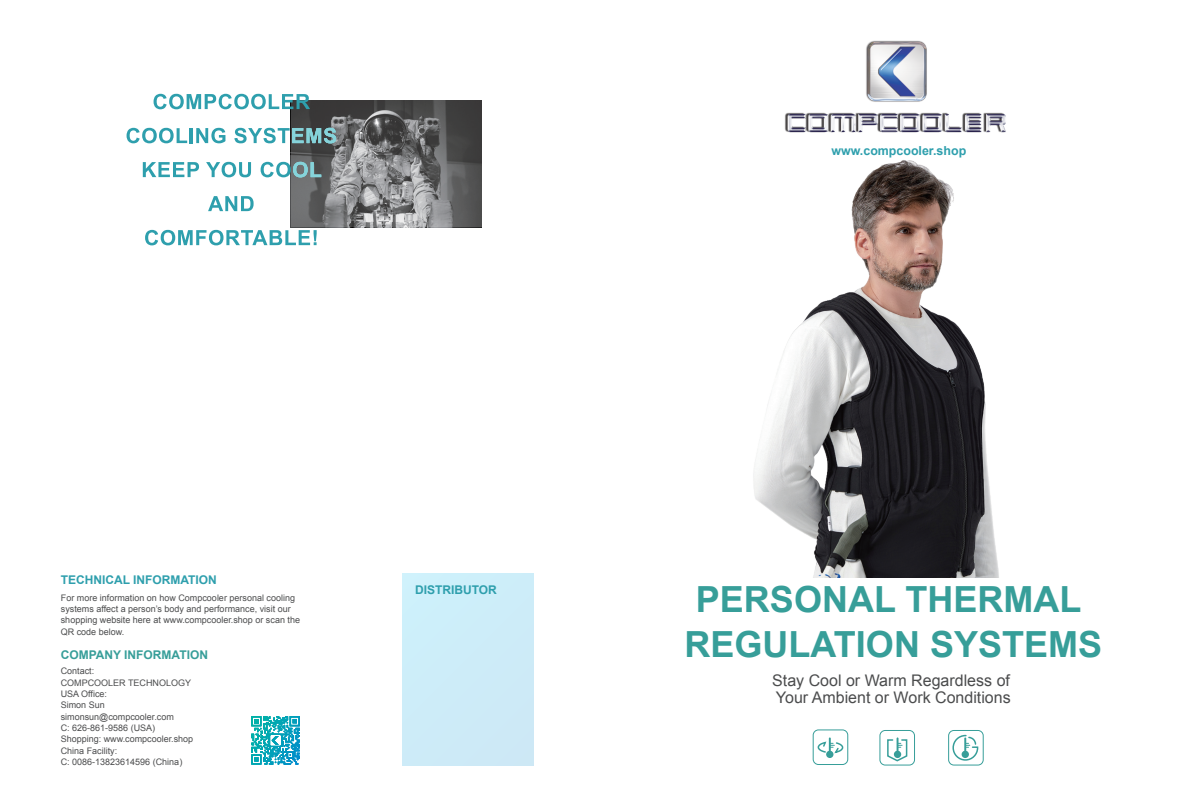
<style>
.page{position:relative;width:1191px;height:808px;background:#fff}
.page>*{position:absolute;margin:0;border:0;box-sizing:border-box;transform-origin:0 0}
.t1{font:700 36px/45.4px "Arial";color:#379e99;text-align:center}
.t2{font:16px/17px "Arial";color:#4b4c4d}
.t3{font:700 12.4px "Arial";color:#2e9fad}
.t4{font:700 12px "Arial";color:#2e9fad}
.t5{font:700 12px "Arial";color:#379e99}
.t6{font:9px/11.3px "Arial";color:#4b4c4d}
</style>
<div class="page">
<img style="left:753px;top:160px;width:246px;height:417px">
<div style="left:879px;top:730px;width:36px;height:35px;border:1px solid #379e99;border-radius:5px"></div>
<div style="left:948px;top:730px;width:35px;height:35px;border:1px solid #379e99;border-radius:5px"></div>
<svg style="left:887px;top:737px;width:21px;height:25px"></svg>
<svg style="left:952px;top:734px;width:27px;height:27px"></svg>
<div style="left:812px;top:729px;width:36px;height:36px;border:1px solid #379e99;border-radius:5px"></div>
<svg style="left:817px;top:737px;width:27px;height:21px"></svg>
<svg style="left:251px;top:716px;width:49px;height:49px"></svg>
<div style="left:403px;top:573px;width:130px;height:192px;background:#cdecf8"></div>
<img style="left:785px;top:40px;width:221px;height:93px">
<svg style="left:127px;top:128px;width:60px;height:15px"></svg>
<hr style="left:190px;top:128px;width:3px;height:15px;background:#2e9fad">
<svg style="left:196px;top:128px;width:29px;height:15px"></svg>
<svg style="left:143px;top:162px;width:56px;height:15px"></svg>
<svg style="left:206px;top:162px;width:45px;height:15px"></svg>
<svg style="left:234px;top:128px;width:57px;height:15px"></svg>
<svg style="left:261px;top:162px;width:30px;height:15px"></svg>
<svg style="left:208px;top:196px;width:46px;height:15px"></svg>
<svg style="left:145px;top:230px;width:172px;height:15px"></svg>
<svg style="left:291px;top:100px;width:190px;height:127px;background:#6d6f70"></svg>
<svg style="left:153px;top:94px;width:157px;height:15px"></svg>
<h3 class="t4" style="left:61px;top:572px;width:158px">TECHNICAL INFORMATION</h3>
<p class="t6" style="left:61px;top:592px;width:241px">For more information on how Compcooler personal cooling systems affect a person’s body and performance, visit our shopping website here at www.compcooler.shop or scan the QR code below.</p>
<h3 class="t5" style="left:61px;top:646px;width:149px">COMPANY INFORMATION</h3>
<p class="t6" style="left:61px;top:666px;width:134px">Contact:<br>COMPCOOLER TECHNOLOGY<br>USA Office:<br>Simon Sun simonsun@compcooler.com<br>C: 626-861-9586 (USA)<br>Shopping: www.compcooler.shop<br>China Facility:<br>C: 0086-13823614596 (China)</p>
<h3 class="t4" style="left:415px;top:582px;width:83px">DISTRIBUTOR</h3>
<h3 class="t3" style="left:831px;top:142px;width:136px">www.compcooler.shop</h3>
<h1 class="t1" style="left:684px;top:578px;width:419px">PERSONAL THERMAL<br>REGULATION SYSTEMS</h1>
<h2 class="t2" style="left:772px;top:672px;width:240px">Stay Cool or Warm Regardless of<br>Your Ambient or Work Conditions</h2>
</div>
